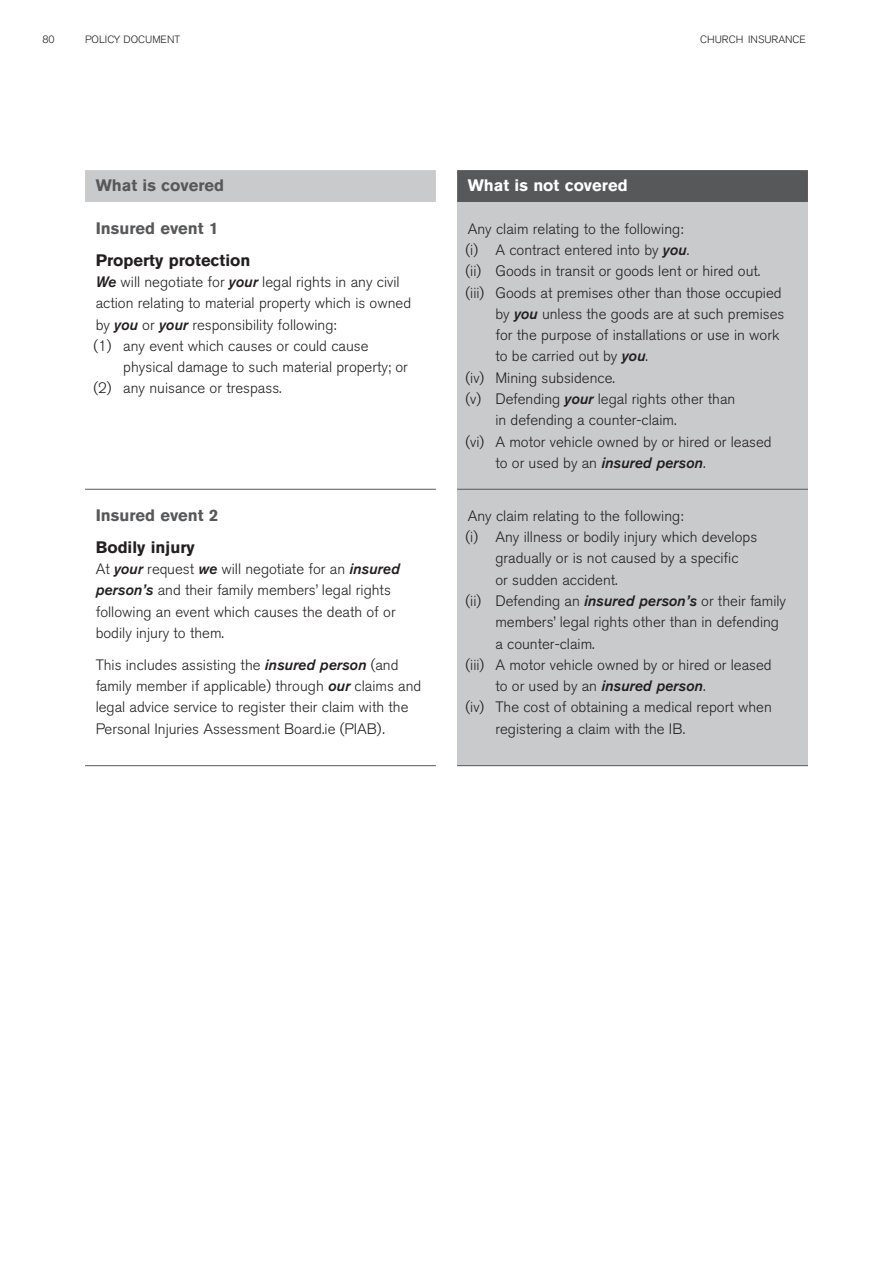
<style>
.page{position:relative;width:893px;height:1263px;background:#fff}
.page>*{position:absolute;margin:0;border:0;box-sizing:border-box;transform-origin:0 0}
.t1{font:700 16.5px "Akzidenz Grotesk BQ";color:#57585a}
.t2{font:700 16.5px "Akzidenz Grotesk BQ";color:#231f20}
.t3{font:700 16.5px "Akzidenz Grotesk BQ";color:#fff}
.t4{font:300 15px/21.3px "Akzidenz Grotesk BQ";color:#231f20}
.t5{font:300 10.5px "Akzidenz Grotesk BQ";color:#231f20}
.s1{font-family:"Akzidenz Grotesk BQ Med";font-weight:400;font-style:italic}
</style>
<div class="page">
<div style="left:457px;top:202px;width:351px;height:563px;background:#c9cacc"></div>
<div style="left:85px;top:170px;width:351px;height:32px;background:#c9cacc"></div>
<hr style="left:85px;top:489px;width:351px;height:1px;background:#57585a">
<hr style="left:85px;top:765px;width:351px;height:1px;background:#57585a">
<div style="left:457px;top:170px;width:351px;height:32px;background:#57585a"></div>
<hr style="left:457px;top:489px;width:351px;height:1px;background:#57585a">
<hr style="left:457px;top:765px;width:351px;height:1px;background:#57585a">
<p class="t5" style="left:43px;top:35px;width:14px">80</p>
<p class="t5" style="left:85px;top:35px;width:97px">POLICY DOCUMENT</p>
<p class="t5" style="left:700px;top:35px;width:107px">CHURCH INSURANCE</p>
<p class="t1" style="left:96px;top:180px;width:130px">What is covered</p>
<p class="t1" style="left:96px;top:222px;width:124px">Insured event 1</p>
<p class="t2" style="left:96px;top:254px;width:156px">Property protection</p>
<p class="t4" style="left:94px;top:273px;width:319px"><span class="s1">We</span> will negotiate for <span class="s1">your</span> legal rights in any civil action relating to material property which is owned by <span class="s1">you</span> or <span class="s1">your</span> responsibility following:<br>(1) any event which causes or could cause</p>
<p class="t4" style="left:94px;top:358px;width:316px;text-indent:30px">physical damage to such material property; or (2) any nuisance or trespass.</p>
<p class="t1" style="left:96px;top:509px;width:124px">Insured event 2</p>
<p class="t2" style="left:96px;top:541px;width:101px">Bodily injury</p>
<p class="t4" style="left:96px;top:560px;width:306px">At <span class="s1">your</span> request <span class="s1">we</span> will negotiate for an <span class="s1">insured person’s</span> and their family members’ legal rights following an event which causes the death of or bodily injury to them.</p>
<p class="t4" style="left:96px;top:656px;width:327px">This includes assisting the <span class="s1">insured person</span> (and family member if applicable) through <span class="s1">our</span> claims and legal advice service to register their claim with the Personal Injuries Assessment Board.ie (PIAB).</p>
<p class="t3" style="left:468px;top:180px;width:161px">What is not covered</p>
<p class="t4" style="left:468px;top:220px;width:217px">Any claim relating to the following:</p>
<p class="t4" style="left:466px;top:241px;width:225px">(i) A contract entered into by <span class="s1">you</span>.</p>
<p class="t4" style="left:466px;top:262px;width:296px">(ii) Goods in transit or goods lent or hired out.</p>
<p class="t4" style="left:466px;top:284px;width:317px">(iii) Goods at premises other than those occupied</p>
<p class="t4" style="left:495px;top:305px;width:291px">by <span class="s1">you</span> unless the goods are at such premises</p>
<p class="t4" style="left:495px;top:326px;width:286px">for the purpose of installations or use in work</p>
<p class="t4" style="left:495px;top:347px;width:154px">to be carried out by <span class="s1">you</span>.</p>
<p class="t4" style="left:466px;top:369px;width:151px">(iv) Mining subsidence.</p>
<p class="t4" style="left:466px;top:390px;width:271px">(v) Defending <span class="s1">your</span> legal rights other than</p>
<p class="t4" style="left:495px;top:411px;width:183px">in defending a counter-claim.</p>
<p class="t4" style="left:466px;top:432px;width:308px">(vi) A motor vehicle owned by or hired or leased</p>
<p class="t4" style="left:495px;top:454px;width:212px">to or used by an <span class="s1">insured person</span>.</p>
<p class="t4" style="left:468px;top:507px;width:217px">Any claim relating to the following:</p>
<p class="t4" style="left:466px;top:528px;width:293px">(i) Any illness or bodily injury which develops</p>
<p class="t4" style="left:495px;top:549px;width:245px">gradually or is not caused by a specific</p>
<p class="t4" style="left:495px;top:571px;width:124px">or sudden accident.</p>
<p class="t4" style="left:466px;top:592px;width:322px">(ii) Defending an <span class="s1">insured person’s</span> or their family</p>
<p class="t4" style="left:495px;top:613px;width:285px">members’ legal rights other than in defending</p>
<p class="t4" style="left:495px;top:634px;width:101px">a counter-claim.</p>
<p class="t4" style="left:466px;top:656px;width:308px">(iii) A motor vehicle owned by or hired or leased</p>
<p class="t4" style="left:495px;top:677px;width:212px">to or used by an <span class="s1">insured person</span>.</p>
<p class="t4" style="left:466px;top:698px;width:308px">(iv) The cost of obtaining a medical report when</p>
<p class="t4" style="left:495px;top:719px;width:191px">registering a claim with the IB.</p>
</div>
